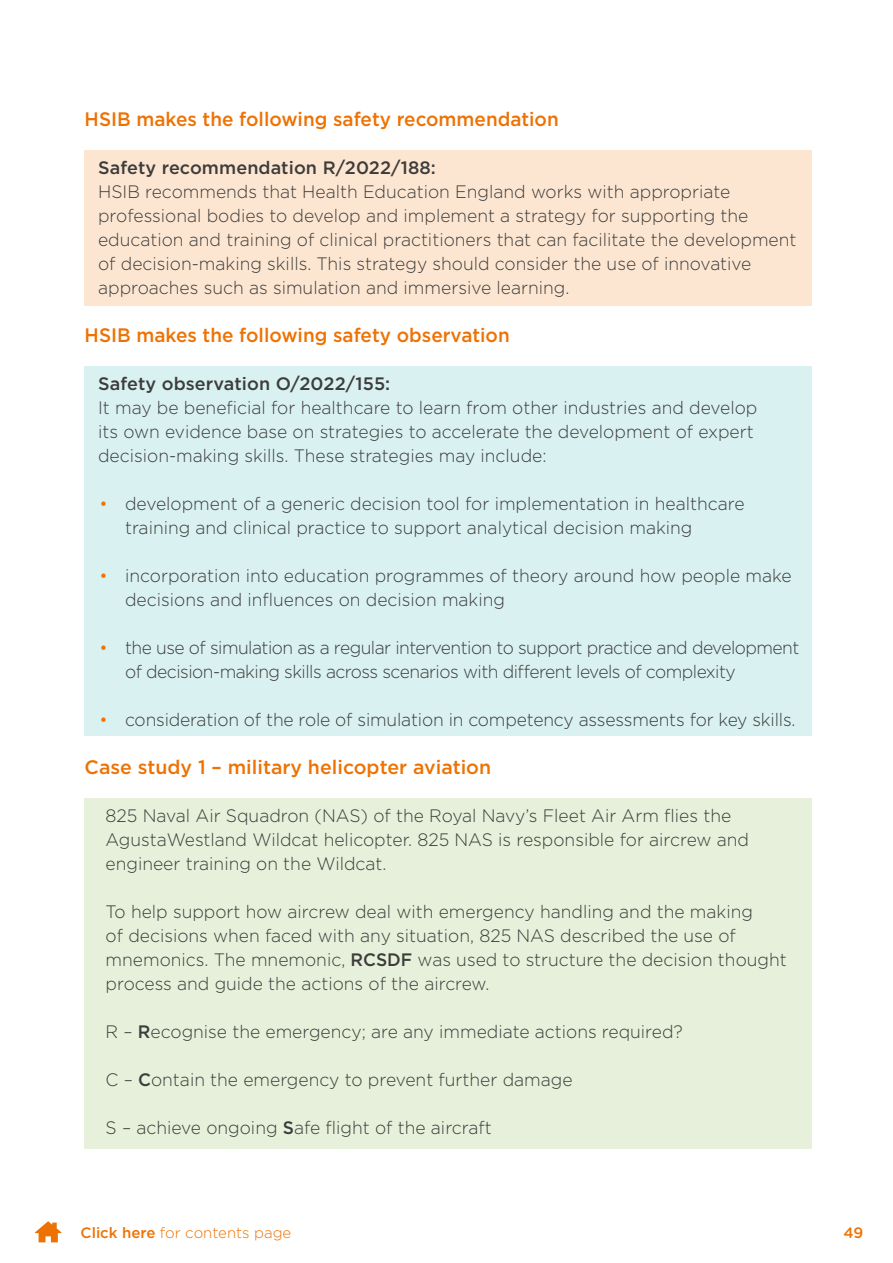
<style>
.page{position:relative;width:893px;height:1263px;background:#fff}
.page>*{position:absolute;margin:0;border:0;box-sizing:border-box;transform-origin:0 0}
.t1{font:500 19.5px "Gotham";color:#ee7203}
.t2{font:300 18px/24px "Gotham";color:#3c3c3b}
.t3{font:300 18px/24px "Gotham";letter-spacing:-.03em;color:#3c3c3b}
.t4{font:500 18px "Gotham";letter-spacing:.005em;color:#3c3c3b}
.t5{font:300 15px "Gotham";color:#ee7203}
.t6{font:500 15px "Gotham";color:#ee7203}
.s1{color:#ee7203}
.s2{font-weight:500}
</style>
<div class="page">
<svg style="left:35px;top:1221px;width:27px;height:21px"></svg>
<div style="left:85px;top:150px;width:727px;height:155px;background:#fde6d1"></div>
<div style="left:85px;top:366px;width:727px;height:369px;background:#d9f1f1"></div>
<div style="left:85px;top:798px;width:727px;height:351px;background:#e6f0da"></div>
<p class="t1" style="left:85px;top:106px;width:476px">HSIB makes the following safety recommendation</p>
<p class="t4" style="left:98px;top:156px;width:339px">Safety recommendation R/2022/188:</p>
<p class="t2" style="left:98px;top:179px;width:700px">HSIB recommends that Health Education England works with appropriate professional bodies to develop and implement a strategy for supporting the education and training of clinical practitioners that can facilitate the development of decision-making skills. This strategy should consider the use of innovative approaches such as simulation and immersive learning.</p>
<p class="t1" style="left:85px;top:322px;width:427px">HSIB makes the following safety observation</p>
<p class="t4" style="left:98px;top:372px;width:294px">Safety observation O/2022/155:</p>
<p class="t2" style="left:98px;top:395px;width:661px">It may be beneficial for healthcare to learn from other industries and develop its own evidence base on strategies to accelerate the development of expert decision-making skills. These strategies may include:</p>
<p class="t2" style="left:125px;top:491px;width:621px;text-indent:-25px"><span class="s1">•</span> development of a generic decision tool for implementation in healthcare training and clinical practice to support analytical decision making</p>
<p class="t2" style="left:125px;top:563px;width:668px;text-indent:-25px"><span class="s1">•</span> incorporation into education programmes of theory around how people make decisions and influences on decision making</p>
<p class="t3" style="left:125px;top:635px;width:676px;text-indent:-25px"><span class="s1">•</span> the use of simulation as a regular intervention to support practice and development of decision-making skills across scenarios with different levels of complexity</p>
<p class="t2" style="left:100px;top:707px;width:697px"><span class="s1">•</span> consideration of the role of simulation in competency assessments for key skills.</p>
<p class="t1" style="left:85px;top:754px;width:408px">Case study 1 – military helicopter aviation</p>
<p class="t2" style="left:106px;top:803px;width:645px">825 Naval Air Squadron (NAS) of the Royal Navy’s Fleet Air Arm flies the<br>AgustaWestland Wildcat helicopter. 825 NAS is responsible for aircrew and engineer training on the Wildcat.</p>
<p class="t2" style="left:106px;top:899px;width:683px">To help support how aircrew deal with emergency handling and the making<br>of decisions when faced with any situation, 825 NAS described the use of mnemonics. The mnemonic, <span class="s2">RCSDF</span> was used to structure the decision thought process and guide the actions of the aircrew.</p>
<p class="t2" style="left:106px;top:1019px;width:579px">R – <span class="s2">R</span>ecognise the emergency; are any immediate actions required?</p>
<p class="t2" style="left:106px;top:1067px;width:468px">C – <span class="s2">C</span>ontain the emergency to prevent further damage</p>
<p class="t2" style="left:106px;top:1115px;width:388px">S – achieve ongoing <span class="s2">S</span>afe flight of the aircraft</p>
<p class="t5" style="left:81px;top:1223px;width:212px"><span class="s2">Click here</span> for contents page</p>
<p class="t6" style="left:843px;top:1223px;width:21px">49</p>
</div>
